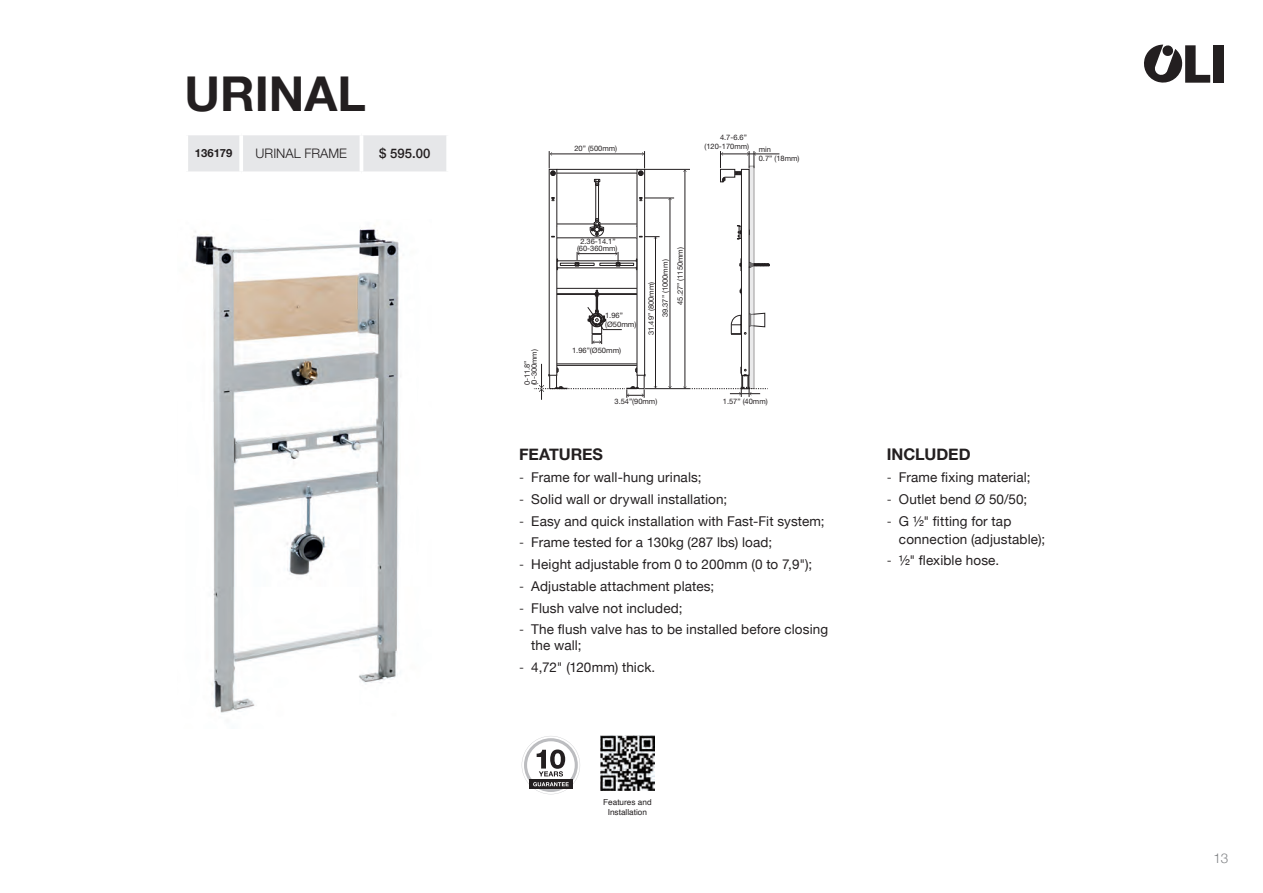
<style>
.page{position:relative;width:1263px;height:893px;background:#fff}
.page>*{position:absolute;margin:0;border:0;box-sizing:border-box;transform-origin:0 0}
.t1{font:700 48px "Helvetica Neue";color:#231f20}
.TITULO_GRD_SIS_2019_PT{font:700 16.05px "Helvetica Neue";letter-spacing:-.005em;color:#231f20}
.t2{font:13.5px/16.2px "Helvetica Neue";letter-spacing:.01em;color:#231f20}
.t3{font:300 13.5px "Helvetica Neue";color:#808285}
.nota__pequeno{font:300 13.05px "Helvetica Neue";color:#231f20}
.nota__pequeno-2{font:500 13.05px "Helvetica Neue";color:#231f20}
.nota__pequeno-3{font:700 11.25px "Helvetica Neue";color:#231f20}
.t4{font:8.25px/9.9px "Helvetica";color:#231f20;text-align:center}
.t5{font:7.5px/9px "Helvetica Neue LTW1 G";color:#231f20}
.s1{font-weight:300}
</style>
<div class="page">
<svg style="left:1144px;top:45px;width:66px;height:38px"></svg>
<div style="left:1213px;top:45px;width:11px;height:38px;background:#231f20"></div>
<div style="left:741px;top:169px;width:8px;height:206px;border:1px solid #231f20"></div>
<hr style="left:557px;top:169px;width:80px;height:1px;background:#231f20">
<hr style="left:557px;top:173px;width:80px;height:1px;background:#231f20">
<svg style="left:551px;top:197px;width:4px;height:4px"></svg>
<hr style="left:557px;top:288px;width:80px;height:1px;background:#231f20">
<hr style="left:599px;top:294px;width:38px;height:1px;background:#231f20">
<hr style="left:557px;top:294px;width:79px;height:1px;background:#231f20">
<div style="left:637px;top:169px;width:8px;height:206px;border:1px solid #231f20"></div>
<svg style="left:551px;top:236px;width:7px;height:3px"></svg>
<svg style="left:731px;top:313px;width:34px;height:22px"></svg>
<svg style="left:740px;top:288px;width:2px;height:7px"></svg>
<svg style="left:740px;top:259px;width:2px;height:12px"></svg>
<svg style="left:737px;top:225px;width:5px;height:14px"></svg>
<hr style="left:599px;top:224px;width:38px;height:1px;background:#231f20">
<hr style="left:557px;top:224px;width:37px;height:1px;background:#231f20">
<hr style="left:557px;top:238px;width:79px;height:1px;background:#231f20">
<hr style="left:550px;top:154px;width:94px;height:1px;background:#231f20">
<svg style="left:638px;top:151px;width:7px;height:25px"></svg>
<svg style="left:549px;top:151px;width:6px;height:25px"></svg>
<hr style="left:685px;top:170px;width:1px;height:218px;background:#231f20">
<svg style="left:587px;top:290px;width:35px;height:54px"></svg>
<svg style="left:534px;top:364px;width:111px;height:36px"></svg>
<svg style="left:683px;top:367px;width:85px;height:30px"></svg>
<hr style="left:645px;top:388px;width:45px;height:1px;background:#231f20">
<hr style="left:645px;top:169px;width:45px;height:1px;background:#231f20">
<hr style="left:670px;top:198px;width:1px;height:190px;background:#231f20">
<svg style="left:639px;top:197px;width:35px;height:4px"></svg>
<hr style="left:655px;top:237px;width:1px;height:151px;background:#231f20">
<svg style="left:637px;top:236px;width:22px;height:3px"></svg>
<svg style="left:754px;top:262px;width:16px;height:6px"></svg>
<svg style="left:751px;top:182px;width:1px;height:205px"></svg>
<svg style="left:720px;top:151px;width:59px;height:31px"></svg>
<svg style="left:590px;top:219px;width:14px;height:18px"></svg>
<div style="left:596px;top:185px;width:3px;height:34px;border:1px solid #231f20"></div>
<svg style="left:594px;top:179px;width:6px;height:6px"></svg>
<svg style="left:557px;top:252px;width:81px;height:19px"></svg>
<img style="left:193px;top:225px;width:207px;height:488px">
<div style="left:188px;top:135px;width:258px;height:36px;background:#e6e7e9"></div>
<hr style="left:239px;top:135px;width:4px;height:36px;background:#fff">
<hr style="left:360px;top:135px;width:3px;height:36px;background:#fff">
<img style="left:600px;top:736px;width:54px;height:54px">
<svg style="left:522px;top:736px;width:58px;height:58px"></svg>
<p class="t1" style="left:185px;top:57px;width:183px">URINAL</p>
<p class="nota__pequeno-3" style="left:195px;top:145px;width:39px">136179</p>
<p class="nota__pequeno" style="left:256px;top:143px;width:93px">URINAL FRAME</p>
<p class="nota__pequeno-2" style="left:379px;top:143px;width:53px">$ 595.00</p>
<p class="t5" style="left:523px;top:385px;width:38px;line-height:7.1px;rotate:-90deg">0-11.8” (0-300mm)</p>
<p class="t5" style="left:574px;top:144px;width:44px">20” (500mm)</p>
<p class="t5" style="left:704px;top:132px;width:46px;text-align:right">4.7-6.6” (120-170mm)</p>
<p class="t5" style="left:759px;top:145px;width:42px">min<br>0.7” (18mm)</p>
<p class="t5" style="left:580px;top:237px;width:37px">2.36-14.1”</p>
<p class="t5" style="left:577px;top:244px;width:42px">(60-360mm)</p>
<p class="t5" style="left:605px;top:311px;width:33px">1.96” (Ø50mm)</p>
<p class="t5" style="left:572px;top:346px;width:51px">1.96”(Ø50mm)</p>
<p class="t5" style="left:644px;top:317px;width:59px;line-height:14.1px;text-indent:-18px;rotate:-90deg">31.49” (800mm)<br>39.37” (1000mm)</p>
<p class="t5" style="left:676px;top:305px;width:59px;rotate:-90deg">45.27” (1150mm)</p>
<p class="t5" style="left:614px;top:397px;width:44px">3.54”(90mm)</p>
<p class="t5" style="left:723px;top:396px;width:46px">1.57” (40mm)</p>
<p class="TITULO_GRD_SIS_2019_PT" style="left:519px;top:442px;width:85px">FEATURES</p>
<p class="t2" style="left:519px;top:470px;width:184px"><span class="s1">-</span> Frame for wall-hung urinals;</p>
<p class="t2" style="left:519px;top:492px;width:209px"><span class="s1">-</span> Solid wall or drywall installation;</p>
<p class="t2" style="left:519px;top:513px;width:307px"><span class="s1">-</span> Easy and quick installation with Fast-Fit system;</p>
<p class="t2" style="left:519px;top:535px;width:254px"><span class="s1">-</span> Frame tested for a 130kg (287 lbs) load;</p>
<p class="t2" style="left:519px;top:557px;width:294px"><span class="s1">-</span> Height adjustable from 0 to 200mm (0 to 7,9");</p>
<p class="t2" style="left:519px;top:579px;width:197px"><span class="s1">-</span> Adjustable attachment plates;</p>
<p class="t2" style="left:519px;top:600px;width:165px"><span class="s1">-</span> Flush valve not included;</p>
<p class="t2" style="left:531px;top:622px;width:298px;text-indent:-12px"><span class="s1">-</span> The flush valve has to be installed before closing the wall;</p>
<p class="t2" style="left:519px;top:660px;width:138px"><span class="s1">-</span> 4,72" (120mm) thick.</p>
<p class="t4" style="left:603px;top:797px;width:50px">Features and<br>Installation</p>
<p class="TITULO_GRD_SIS_2019_PT" style="left:887px;top:442px;width:85px">INCLUDED</p>
<p class="t2" style="left:887px;top:470px;width:145px"><span class="s1">-</span> Frame fixing material;</p>
<p class="t2" style="left:887px;top:492px;width:142px"><span class="s1">-</span> Outlet bend Ø 50/50;</p>
<p class="t2" style="left:899px;top:512px;width:148px;line-height:18px;text-indent:-12px"><span class="s1">-</span> G ½" fitting for tap connection (adjustable);</p>
<p class="t2" style="left:887px;top:553px;width:114px"><span class="s1">-</span> ½" flexible hose.</p>
<p class="t3" style="left:1213px;top:847px;width:17px">13</p>
</div>
